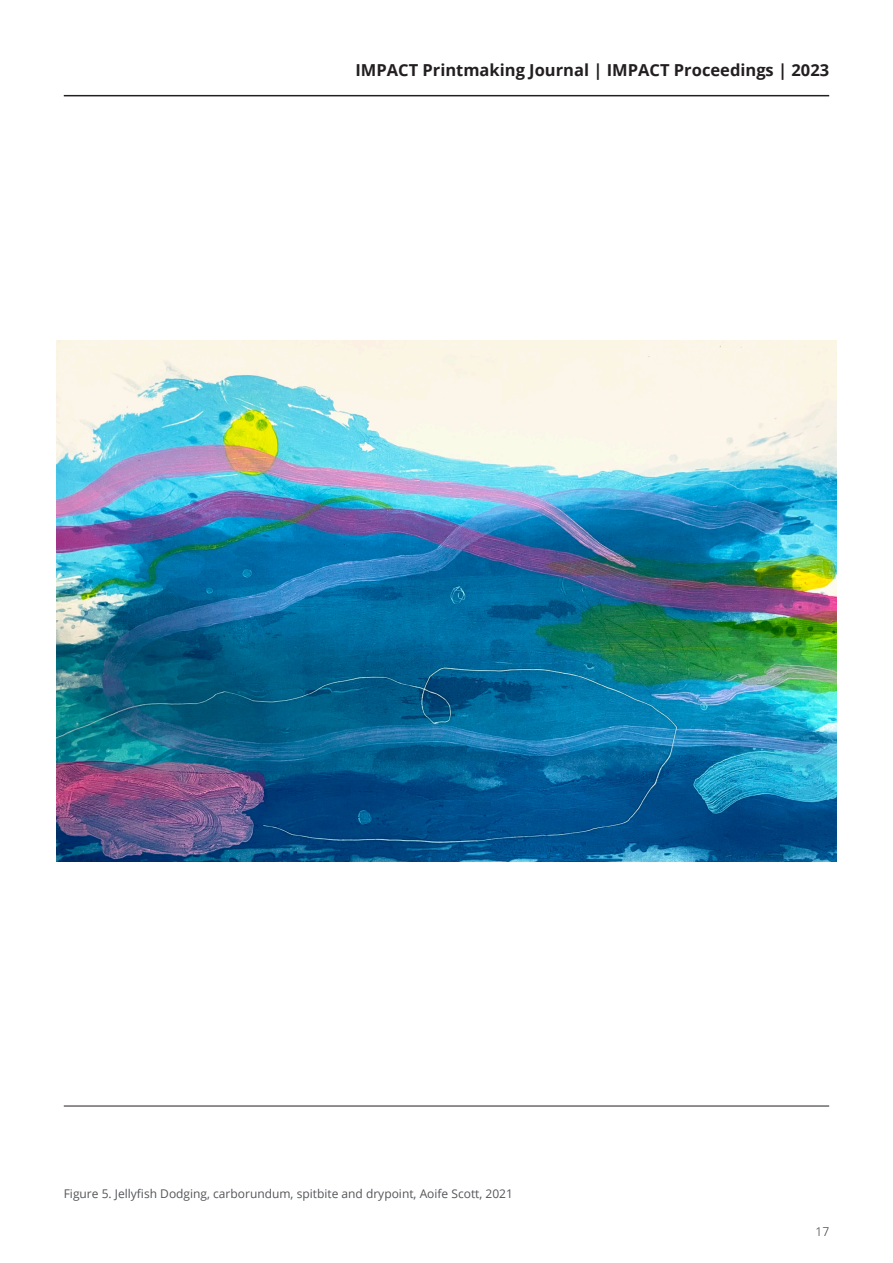
<style>
.page{position:relative;width:893px;height:1263px;background:#fff}
.page>*{position:absolute;margin:0;border:0;box-sizing:border-box;transform-origin:0 0}
.t1{font:700 16.5px "Open Sans";color:#231f20}
.t2{font:12px "Open Sans";color:#54555a}
.t3{font:300 12px "Open Sans";color:#231f20}
</style>
<div class="page">
<hr style="left:64px;top:95px;width:765px;height:1px;background:#231f20">
<hr style="left:64px;top:1106px;width:765px;height:1px;background:#231f20">
<img style="left:56px;top:341px;width:780px;height:520px">
<h1 class="t1" style="left:355px;top:59px;width:475px">IMPACT Printmaking Journal | IMPACT Proceedings | 2023</h1>
<p class="t2" style="left:64px;top:1186px;width:451px">Figure 5. Jellyfish Dodging, carborundum, spitbite and drypoint, Aoife Scott, 2021</p>
<p class="t3" style="left:815px;top:1223px;width:15px">17</p>
</div>
